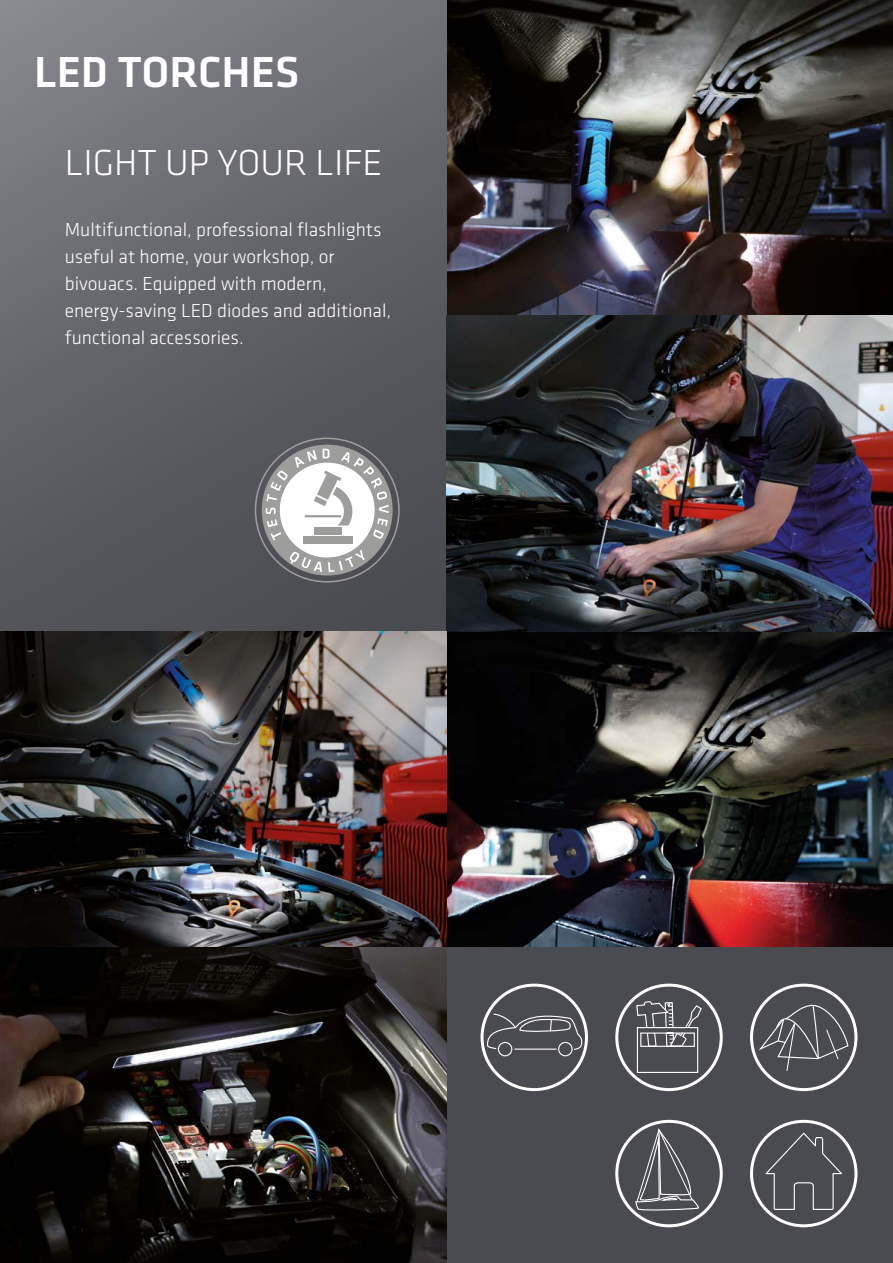
<style>
.page{position:relative;width:893px;height:1263px;background:#fff}
.page>*{position:absolute;margin:0;border:0;box-sizing:border-box;transform-origin:0 0}
.t1{font:500 45px "Klavika";color:#fff}
.t2{font:300 37.5px "Klavika";color:#fff}
.t3{font:300 19.5px/27px "Klavika";color:#fff}
</style>
<div class="page">
<img style="left:446px;top:0;width:447px;height:631px">
<img style="left:446px;top:631px;width:447px;height:316px">
<div style="left:446px;top:947px;width:447px;height:316px;background:#4a4b50"></div>
<div style="left:0;top:0;width:446px;height:631px;background:linear-gradient(to bottom,#797b81,#4c4d52)"></div>
<div style="left:480px;top:984px;width:108px;height:107px;border:3px solid #fff;border-radius:50%"></div>
<div style="left:498px;top:1042px;width:14px;height:14px;border:1px solid #fff;border-radius:50%"></div>
<div style="left:558px;top:1042px;width:15px;height:14px;border:1px solid #fff;border-radius:50%"></div>
<svg style="left:487px;top:1010px;width:96px;height:40px"></svg>
<div style="left:615px;top:984px;width:108px;height:107px;border:3px solid #fff;border-radius:50%"></div>
<svg style="left:636px;top:1001px;width:66px;height:72px"></svg>
<div style="left:750px;top:984px;width:107px;height:107px;border:3px solid #fff;border-radius:50%"></div>
<svg style="left:757px;top:1004px;width:92px;height:67px"></svg>
<div style="left:615px;top:1120px;width:108px;height:107px;border:3px solid #fff;border-radius:50%"></div>
<svg style="left:635px;top:1129px;width:66px;height:99px"></svg>
<div style="left:750px;top:1120px;width:107px;height:107px;border:3px solid #fff;border-radius:50%"></div>
<svg style="left:763px;top:1131px;width:80px;height:79px"></svg>
<svg style="left:255px;top:438px;width:145px;height:145px"></svg>
<img style="left:0;top:631px;width:446px;height:316px">
<img style="left:0;top:947px;width:446px;height:316px">
<h1 class="t1" style="left:34px;top:42px;width:267px">LED TORCHES</h1>
<h2 class="t2" style="left:65px;top:140px;width:319px">LIGHT UP YOUR LIFE</h2>
<p class="t3" style="left:65px;top:216px;width:328px">Multifunctional, professional flashlights useful at home, your workshop, or bivouacs. Equipped with modern, energy-saving LED diodes and additional, functional accessories.</p>
</div>
